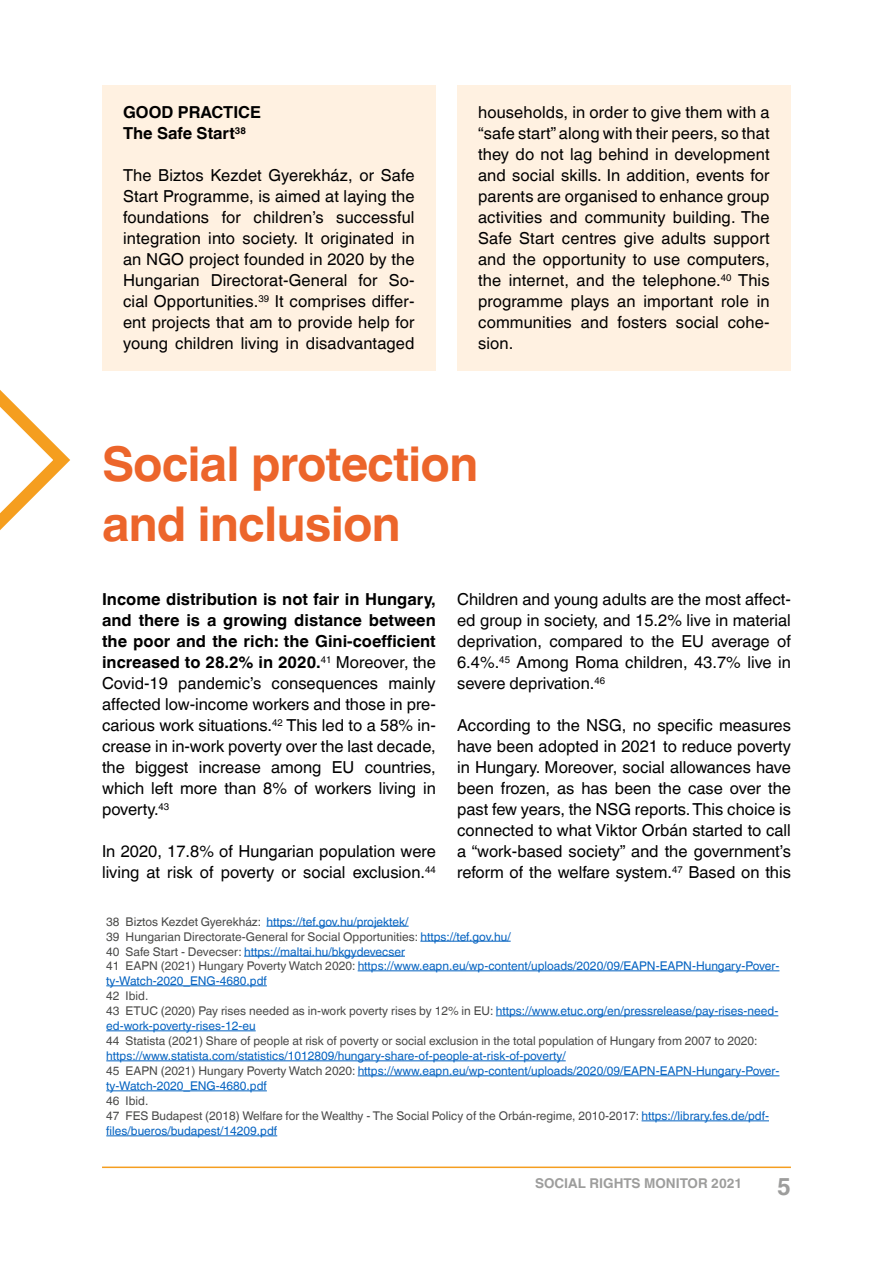
<style>
.page{position:relative;width:893px;height:1263px;background:#fff}
.page>*{position:absolute;margin:0;border:0;box-sizing:border-box;transform-origin:0 0}
.t1{font:700 48px/60px "Helvetica World";letter-spacing:-.02em;color:#ec652b}
.t2{font:700 24px "Helvetica World";color:#9d9d9c}
.t3{font:16.5px/21px "Helvetica World";color:#000;text-align:justify}
.t4{font:700 16.5px/21px "Helvetica World";color:#000}
.t5{font:700 13.5px "Helvetica World";color:#9d9d9c}
.t6{font:12px/15px "Helvetica World";color:#0563c1}
.t7{font:12px/15px "Helvetica World";color:#4a4a49}
.s1{font-weight:700}
.s2{color:#0563c1}
.s3{color:#4a4a49}
</style>
<div class="page">
<hr style="left:102px;top:1166px;width:689px;height:2px;background:#f59e1f">
<div style="left:102px;top:85px;width:334px;height:75px;background:#fff1e1"></div>
<div style="left:102px;top:148px;width:334px;height:222px;background:#fff1e1"></div>
<hr style="left:266px;top:926px;width:143px;height:1px;background:#0563c1">
<hr style="left:420px;top:941px;width:91px;height:1px;background:#0563c1">
<hr style="left:244px;top:956px;width:161px;height:1px;background:#0563c1">
<div style="left:457px;top:85px;width:334px;height:285px;background:#fff1e1"></div>
<hr style="left:358px;top:970px;width:421px;height:1px;background:#0563c1">
<hr style="left:106px;top:985px;width:161px;height:1px;background:#0563c1">
<hr style="left:496px;top:1015px;width:282px;height:1px;background:#0563c1">
<hr style="left:106px;top:1030px;width:150px;height:1px;background:#0563c1">
<hr style="left:106px;top:1060px;width:460px;height:1px;background:#0563c1">
<hr style="left:358px;top:1075px;width:421px;height:1px;background:#0563c1">
<hr style="left:106px;top:1090px;width:161px;height:1px;background:#0563c1">
<hr style="left:642px;top:1120px;width:127px;height:1px;background:#0563c1">
<hr style="left:106px;top:1135px;width:171px;height:1px;background:#0563c1">
<svg style="left:0;top:390px;width:70px;height:140px"></svg>
<p class="t4" style="left:123px;top:102px;width:140px">GOOD PRACTICE<br>The Safe Start<sup>38</sup></p>
<p class="t3" style="left:123px;top:165px;width:293px">The Biztos Kezdet Gyerekház, or Safe Start Programme, is aimed at laying the foundations for children’s successful integration into society. It originated in an NGO project founded in 2020 by the Hungarian Directorat-General for So&shy;cial Opportunities.<sup>39</sup> It comprises differ&shy;ent projects that am to provide help for young children living in disadvantaged</p>
<p class="t3" style="left:478px;top:102px;width:293px">households, in order to give them with a “safe start” along with their peers, so that they do not lag behind in development and social skills. In addition, events for parents are organised to enhance group activities and community building. The Safe Start centres give adults support and the opportunity to use computers, the internet, and the telephone.<sup>40</sup> This programme plays an important role in communities and fosters social cohe&shy;sion.</p>
<h1 class="t1" style="left:102px;top:434px;width:378px">Social protection and inclusion</h1>
<p class="t3" style="left:102px;top:589px;width:335px"><span class="s1">Income distribution is not fair in Hungary, and there is a growing distance between the poor and the rich: the Gini-coefficient increased to 28.2% in 2020.</span><sup>41</sup> Moreover, the Covid-19 pandemic’s consequences mainly affected low-income workers and those in pre&shy;carious work situations.<sup>42</sup> This led to a 58% in&shy;crease in in-work poverty over the last decade, the biggest increase among EU countries, which left more than 8% of workers living in poverty.<sup>43</sup></p>
<p class="t3" style="left:102px;top:841px;width:335px">In 2020, 17.8% of Hungarian population were living at risk of poverty or social exclusion.<sup>44</sup></p>
<p class="t3" style="left:457px;top:589px;width:335px">Children and young adults are the most affect&shy;ed group in society, and 15.2% live in material deprivation, compared to the EU average of 6.4%.<sup>45</sup> Among Roma children, 43.7% live in severe deprivation.<sup>46</sup></p>
<p class="t3" style="left:457px;top:715px;width:335px">According to the NSG, no specific measures have been adopted in 2021 to reduce poverty in Hungary. Moreover, social allowances have been frozen, as has been the case over the past few years, the NSG reports. This choice is connected to what Viktor Orbán started to call a “work-based society” and the government’s reform of the welfare system.<sup>47</sup> Based on this</p>
<p class="t7" style="left:106px;top:914px;width:406px">38 Biztos Kezdet Gyerekház: <span class="s2">https://tef.gov.hu/projektek/<br></span>39 Hungarian Directorate-General for Social Opportunities: <span class="s2">https://tef.gov.hu/<br></span>40 Safe Start - Devecser: <span class="s2">https://maltai.hu/bkgydevecser</span></p>
<p class="t6" style="left:106px;top:959px;width:675px"><span class="s3">41 EAPN (2021) Hungary Poverty Watch 2020:</span> https://www.eapn.eu/wp-content/uploads/2020/09/EAPN-EAPN-Hungary-Pover&shy;ty-Watch-2020_ENG-4680.pdf</p>
<p class="t6" style="left:106px;top:989px;width:673px"><span class="s3">42 Ibid.<br>43 ETUC (2020) Pay rises needed as in-work poverty rises by 12% in EU:</span> https://www.etuc.org/en/pressrelease/pay-rises-need&shy;ed-work-poverty-rises-12-eu</p>
<p class="t7" style="left:106px;top:1034px;width:653px">44 Statista (2021) Share of people at risk of poverty or social exclusion in the total population of Hungary from 2007 to 2020:</p>
<p class="t6" style="left:106px;top:1049px;width:675px">https://www.statista.com/statistics/1012809/hungary-share-of-people-at-risk-of-poverty/<br><span class="s3">45 EAPN (2021) Hungary Poverty Watch 2020:</span> https://www.eapn.eu/wp-content/uploads/2020/09/EAPN-EAPN-Hungary-Pover&shy;ty-Watch-2020_ENG-4680.pdf</p>
<p class="t7" style="left:106px;top:1094px;width:664px">46 Ibid.<br>47 FES Budapest (2018) Welfare for the Wealthy - The Social Policy of the Orbán-regime, 2010-2017: <span class="s2">https://library.fes.de/pdf&shy;files/bueros/budapest/14209.pdf</span></p>
<p class="t5" style="left:535px;top:1175px;width:209px">SOCIAL RIGHTS MONITOR 2021</p>
<h2 class="t2" style="left:777px;top:1173px;width:15px">5</h2>
</div>
